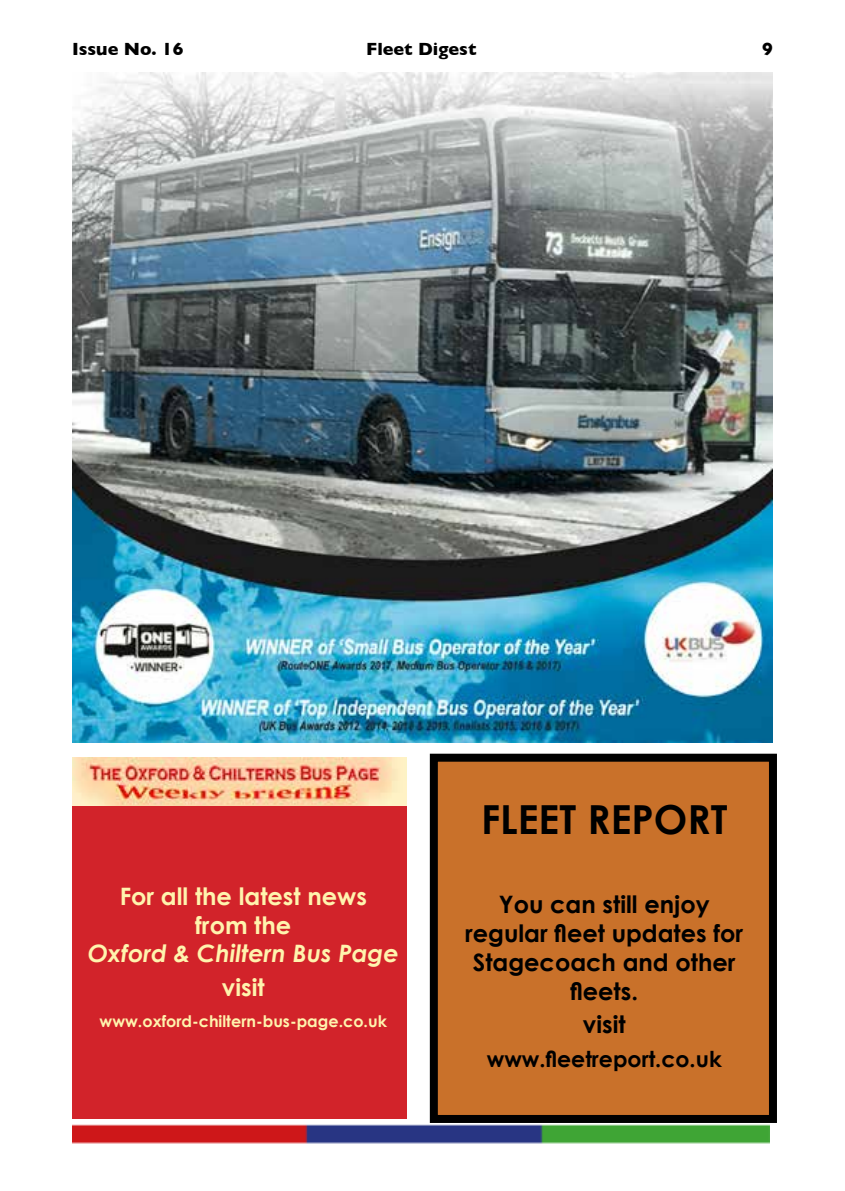
<style>
.page{position:relative;width:845px;height:1191px;background:#fff}
.page>*{position:absolute;margin:0;border:0;box-sizing:border-box;transform-origin:0 0}
.t1{font:700 40px "Century Gothic";color:#000}
.t2{font:700 24px/28.8px "Century Gothic";color:#000;text-align:center}
.t3{font:700 24px/28.8px "Century Gothic";color:#fff4ae;text-align:center}
.t4{font:italic 700 24px "Century Gothic";color:#fff4ae}
.t5{font:700 22px "Century Gothic";color:#000}
.t6{font:700 18px "Gill Sans";color:#000}
.t7{font:700 16px "Century Gothic";color:#fff4ae}
</style>
<div class="page">
<img style="left:72px;top:1124px;width:698px;height:19px">
<img style="left:72px;top:72px;width:701px;height:671px">
<div style="left:72px;top:757px;width:334px;height:362px;background:#d2232a"></div>
<div style="left:434px;top:757px;width:339px;height:362px;background:#c9712a"></div>
<div style="left:430px;top:753px;width:347px;height:370px;border:8px solid #000"></div>
<img style="left:72px;top:757px;width:334px;height:48px">
<p class="t6" style="left:72px;top:35px;width:113px">Issue No. 16</p>
<p class="t6" style="left:762px;top:35px;width:12px">9</p>
<p class="t6" style="left:366px;top:35px;width:112px">Fleet Digest</p>
<p class="t3" style="left:120px;top:880px;width:249px">For all the latest news from the</p>
<p class="t4" style="left:88px;top:935px;width:313px">Oxford &amp; Chiltern Bus Page</p>
<p class="t3" style="left:222px;top:971px;width:44px">visit</p>
<p class="t7" style="left:100px;top:1009px;width:289px">www.oxford-chiltern-bus-page.co.uk</p>
<h1 class="t1" style="left:481px;top:789px;width:248px">FLEET REPORT</h1>
<p class="t2" style="left:465px;top:889px;width:279px">You can still enjoy regular fleet updates for<br>Stagecoach and other fleets.</p>
<p class="t2" style="left:583px;top:1009px;width:44px">visit</p>
<p class="t5" style="left:487px;top:1042px;width:236px">www.fleetreport.co.uk</p>
</div>
